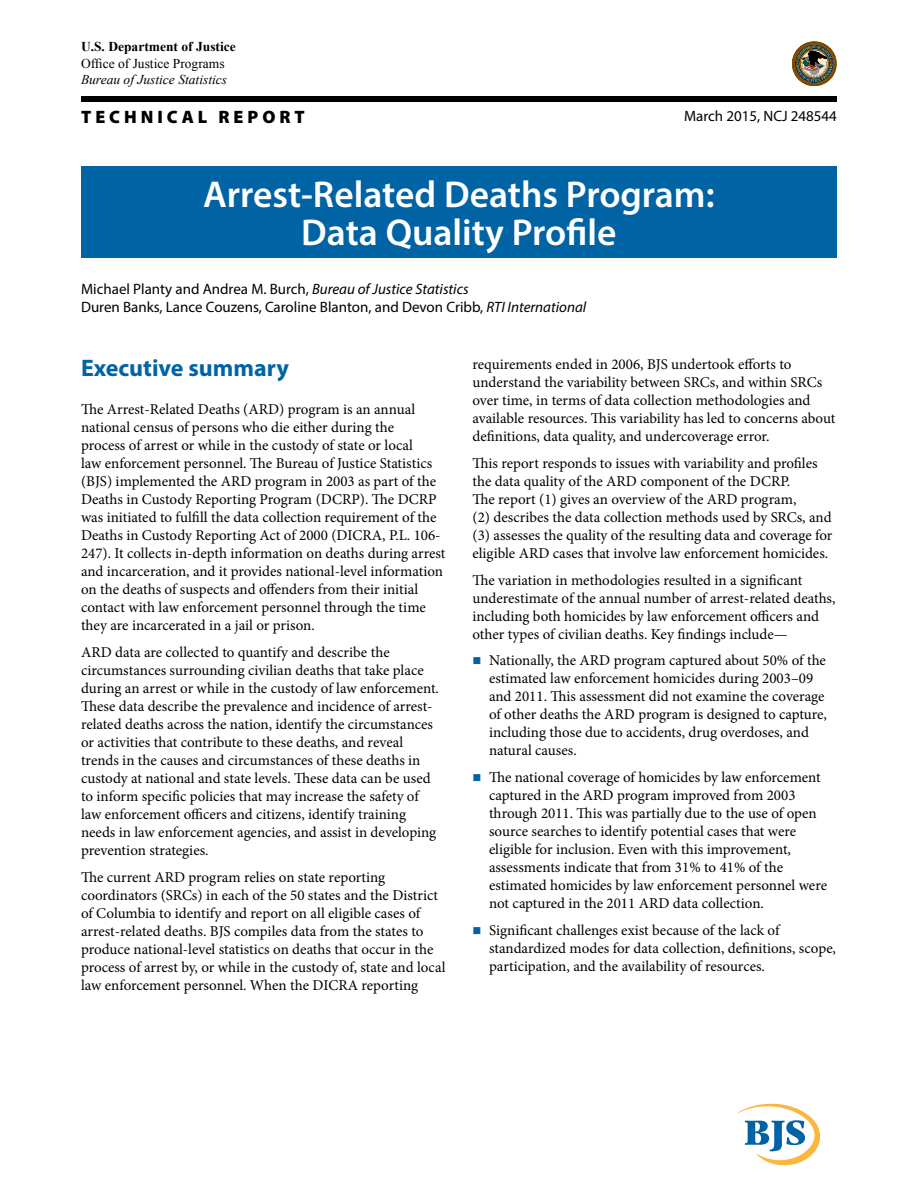
<style>
.page{position:relative;width:918px;height:1188px;background:#fff}
.page>*{position:absolute;margin:0;border:0;box-sizing:border-box;transform-origin:0 0}
.t1{font:600 37.5px/37.5px "Myriad Pro";color:#fff;text-align:center}
.t2{font:700 24px "Myriad Pro";color:#0064a4}
.t3{font:900 18px "Myriad Pro";letter-spacing:.22em;color:#000}
.t4{font:15px/18px "Minion Pro";color:#000}
.t5{font:15px/18px "Myriad Pro";color:#000}
.t6{font:italic 13.5px "Times New Roman";color:#000}
.t7{font:700 13.5px "Times New Roman";color:#000}
.t8{font:13.5px "Times New Roman";color:#000}
.s1{font-style:italic}
</style>
<div class="page">
<svg style="left:792px;top:42px;width:44px;height:44px"></svg>
<div style="left:81px;top:96px;width:756px;height:6px;background:#000"></div>
<svg style="left:738px;top:1103px;width:82px;height:63px"></svg>
<div style="left:81px;top:166px;width:756px;height:91px;background:#0064a4"></div>
<p class="t7" style="left:81px;top:37px;width:156px">U.S. Department of Justice</p>
<p class="t8" style="left:81px;top:54px;width:145px">Office of Justice Programs</p>
<p class="t6" style="left:81px;top:70px;width:148px">Bureau of Justice Statistics</p>
<p class="t3" style="left:81px;top:105px;width:225px">TECHNICAL REPORT</p>
<p class="t5" style="left:684px;top:106px;width:154px">March 2015, NCJ 248544</p>
<h1 class="t1" style="left:203px;top:175px;width:513px">Arrest-Related Deaths Program:<br>Data Quality Profile</h1>
<p class="t5" style="left:81px;top:279px;width:507px">Michael Planty and Andrea M. Burch, <span class="s1">Bureau of Justice Statistics<br></span>Duren Banks, Lance Couzens, Caroline Blanton, and Devon Cribb, <span class="s1">RTI International</span></p>
<h2 class="t2" style="left:81px;top:352px;width:209px">Executive summary</h2>
<p class="t4" style="left:81px;top:400px;width:366px">The Arrest-Related Deaths (ARD) program is an annual national census of persons who die either during the<br>process of arrest or while in the custody of state or local<br>law enforcement personnel. The Bureau of Justice Statistics (BJS) implemented the ARD program in 2003 as part of the Deaths in Custody Reporting Program (DCRP). The DCRP was initiated to fulfill the data collection requirement of the Deaths in Custody Reporting Act of 2000 (DICRA, P.L. 106- 247). It collects in-depth information on deaths during arrest and incarceration, and it provides national-level information on the deaths of suspects and offenders from their initial contact with law enforcement personnel through the time they are incarcerated in a jail or prison.</p>
<p class="t4" style="left:81px;top:643px;width:360px">ARD data are collected to quantify and describe the circumstances surrounding civilian deaths that take place during an arrest or while in the custody of law enforcement.<br>These data describe the prevalence and incidence of arrest&shy;related deaths across the nation, identify the circumstances or activities that contribute to these deaths, and reveal trends in the causes and circumstances of these deaths in custody at national and state levels. These data can be used to inform specific policies that may increase the safety of law enforcement officers and citizens, identify training needs in law enforcement agencies, and assist in developing prevention strategies.</p>
<p class="t4" style="left:81px;top:868px;width:366px">The current ARD program relies on state reporting coordinators (SRCs) in each of the 50 states and the District of Columbia to identify and report on all eligible cases of arrest-related deaths. BJS compiles data from the states to produce national-level statistics on deaths that occur in the process of arrest by, or while in the custody of, state and local law enforcement personnel. When the DICRA reporting</p>
<p class="t4" style="left:472px;top:355px;width:364px">requirements ended in 2006, BJS undertook efforts to understand the variability between SRCs, and within SRCs over time, in terms of data collection methodologies and available resources. This variability has led to concerns about definitions, data quality, and undercoverage error.</p>
<p class="t4" style="left:472px;top:454px;width:362px">This report responds to issues with variability and profiles the data quality of the ARD component of the DCRP.<br>The report (1) gives an overview of the ARD program,<br>(2) describes the data collection methods used by SRCs, and (3) assesses the quality of the resulting data and coverage for eligible ARD cases that involve law enforcement homicides.</p>
<p class="t4" style="left:472px;top:571px;width:365px">The variation in methodologies resulted in a significant underestimate of the annual number of arrest-related deaths, including both homicides by law enforcement officers and other types of civilian deaths. Key findings include—</p>
<p class="t4" style="left:489px;top:652px;width:340px">Nationally, the ARD program captured about 50% of the estimated law enforcement homicides during 2003–09 and 2011. This assessment did not examine the coverage of other deaths the ARD program is designed to capture, including those due to accidents, drug overdoses, and natural causes.</p>
<p class="t4" style="left:489px;top:769px;width:340px">The national coverage of homicides by law enforcement captured in the ARD program improved from 2003 through 2011. This was partially due to the use of open source searches to identify potential cases that were eligible for inclusion. Even with this improvement, assessments indicate that from 31% to 41% of the estimated homicides by law enforcement personnel were not captured in the 2011 ARD data collection.</p>
<p class="t4" style="left:489px;top:922px;width:349px">Significant challenges exist because of the lack of standardized modes for data collection, definitions, scope, participation, and the availability of resources.</p>
</div>
